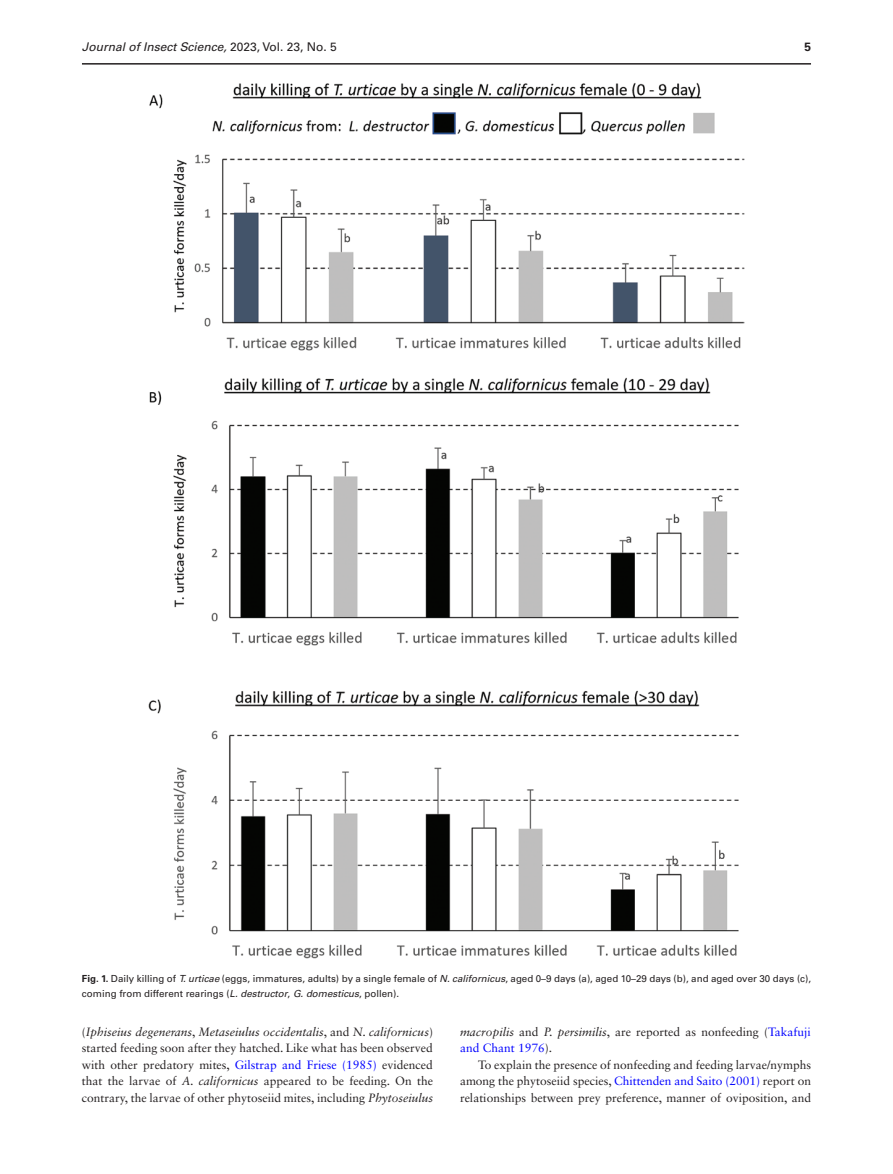
<style>
.page{position:relative;width:893px;height:1174px;background:#fff}
.page>*{position:absolute;margin:0;border:0;box-sizing:border-box;transform-origin:0 0}
.t1{font:12px/16.5px "Sabon LT Std";color:#231f20;text-align:justify}
.t2{font:italic 12px "Univers LT Std";color:#231f20}
.t3{font:700 12px "Univers LT Std";color:#231f20}
.t4{font:9.75px/14.2px "Univers LT Std";color:#231f20}
.s1{font-style:normal}
.s2{font-weight:700}
.s3{font-style:italic}
.s4{color:#00f}
</style>
<div class="page">
<hr style="left:82px;top:63px;width:729px;height:2px;background:#231f20">
<img style="left:149px;top:83px;width:595px;height:875px">
<p class="t2" style="left:82px;top:40px;width:256px">Journal of Insect Science, <span class="s1">2023, Vol. 23, No. 5</span></p>
<p class="t3" style="left:804px;top:40px;width:8px">5</p>
<p class="t4" style="left:82px;top:972px;width:731px"><span class="s2">Fig. 1.</span> Daily killing of <span class="s3">T. urticae</span> (eggs, immatures, adults) by a single female of <span class="s3">N. californicus</span>, aged 0–9 days (a), aged 10–29 days (b), and aged over 30 days (c), coming from different rearings (<span class="s3">L. destructor</span>, <span class="s3">G. domesticus</span>, pollen).</p>
<p class="t1" style="left:82px;top:1023px;width:353px">(<span class="s3">Iphiseius degenerans</span>, <span class="s3">Metaseiulus occidentalis</span>, and <span class="s3">N. californicus</span>) started feeding soon after they hatched. Like what has been observed with other predatory mites, <span class="s4">Gilstrap and Friese (1985)</span> evidenced that the larvae of <span class="s3">A. californicus</span> appeared to be feeding. On the contrary, the larvae of other phytoseiid mites, including <span class="s3">Phytoseiulus</span></p>
<p class="t1" style="left:460px;top:1023px;width:352px"><span class="s3">macropilis</span> and <span class="s3">P. persimilis</span>, are reported as nonfeeding (<span class="s4">Takafuji and Chant 1976</span>).</p>
<p class="t1" style="left:460px;top:1056px;width:353px;text-indent:18px">To explain the presence of nonfeeding and feeding larvae/nymphs among the phytoseiid species, <span class="s4">Chittenden and Saito (2001)</span> report on relationships between prey preference, manner of oviposition, and</p>
</div>
